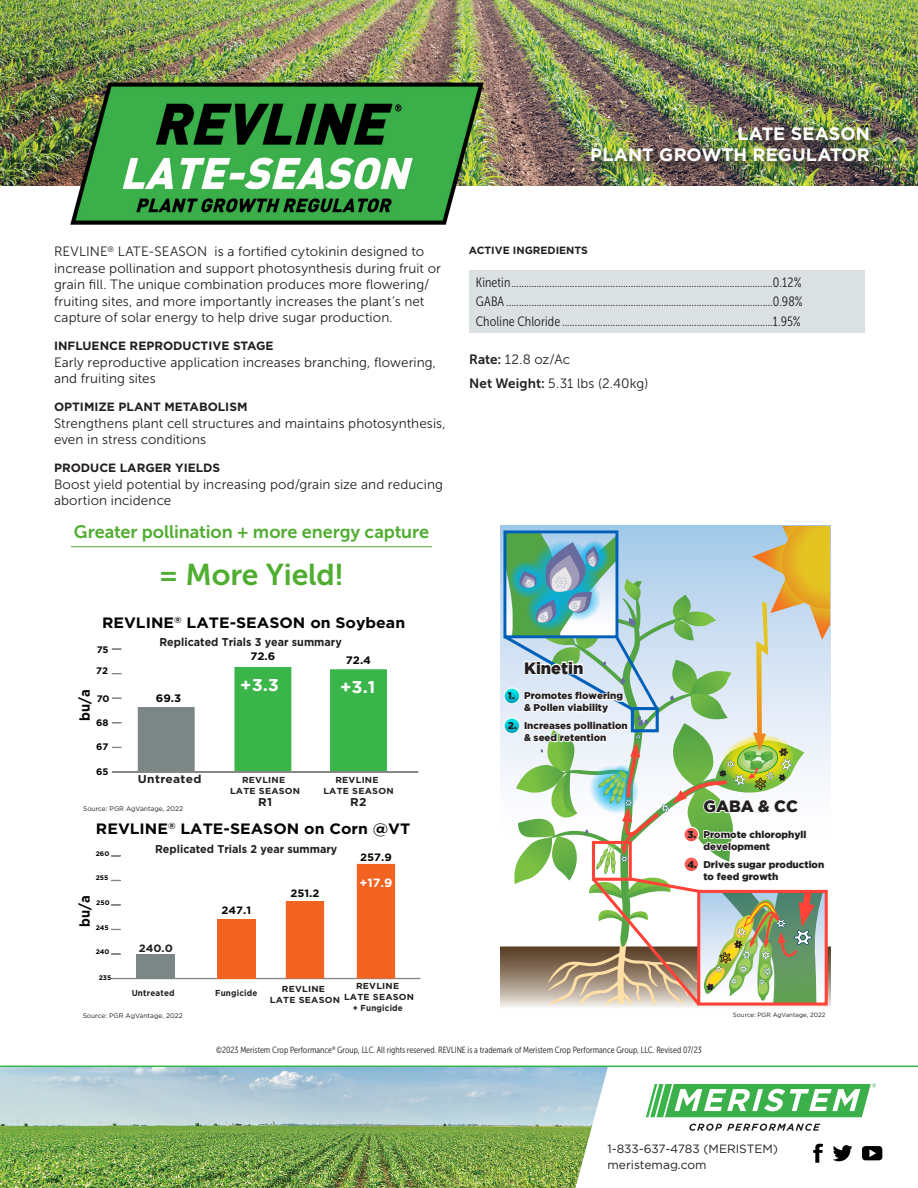
<style>
.page{position:relative;width:918px;height:1188px;background:#fff}
.page>*{position:absolute;margin:0;border:0;box-sizing:border-box;transform-origin:0 0}
.TS_H1{font:30px "Museo Sans 700";letter-spacing:-.005em;color:#4fad2f}
.TS_H1-2{font:18px "Museo Sans 700";letter-spacing:-.005em;color:#4fad2f}
.TS_H2{font:700 18px/21px "Gotham";letter-spacing:.005em;color:#fff;text-align:right}
.t1{font:700 17.1px "Gotham";color:#fff;scale:1.05 1}
.t2{font:900 16.35px "Gotham";color:#231f20}
.t3{font:700 15px "Gotham";color:#050504;scale:1.05 1}
.t4{font:700 14.25px "Gotham";color:#050504;scale:.92 1}
.TS_Body{font:13.5px/16.5px "Museo Sans 300";letter-spacing:.005em;color:#231f20}
.TS_Analysis1{font:13.5px "Museo Sans Cond 300";letter-spacing:.01em;color:#231f20}
.TS_S2{font:700 12px "Gotham";color:#231f20}
.TS_S2-2{font:12px "Gotham";color:#231f20}
.t5{font:700 12px "Gotham";color:#fff;scale:1.05 1}
.t6{font:700 11.4px "Gotham";color:#231f20;scale:.95 1}
.t7{font:700 11.4px "Gotham";letter-spacing:.025em;color:#231f20;scale:1.05 1}
.t8{font:700 11.4px "Gotham";color:#231f20;scale:1.05 1}
.t9{font:700 10.8px "Gotham";color:#050504;scale:1.05 1}
.t10{font:700 10.65px "Gotham";color:#050504;scale:1.05 1}
.t11{font:700 10.65px "Gotham";color:#231f20;scale:1.05 1}
.TS_S1{font:700 10.5px "Gotham";color:#231f20}
.t12{font:900 9.9px/12px "Gotham";color:#231f20}
.t13{font:700 9.45px "Gotham";color:#050504}
.TS_Copyright_Disclaimer{font:9px "Museo Sans Cond 300";color:#231f20}
.t14{font:700 8.7px/11.4px "Gotham";letter-spacing:.025em;color:#231f20;text-align:center;scale:1.05 1}
.t15{font:700 8.7px "Gotham";letter-spacing:.025em;color:#231f20;scale:.93 1}
.t16{font:6.6px "Gotham";color:#231f20}
.t17{font:700 6.6px "Gotham";color:#050504}
.t18{font:6.15px "Gotham";color:#231f20}
.s1{font-family:"Museo Sans 700"}
</style>
<div class="page">
<img style="left:0;top:0;width:918px;height:185px">
<img style="left:0;top:1067px;width:575px;height:121px">
<hr style="left:0;top:1066px;width:918px;height:1px;background:#3ab54a">
<svg style="left:575px;top:1067px;width:308px;height:121px"></svg>
<div style="left:589px;top:124px;width:292px;height:50px;background:#231f20;opacity:.75"></div>
<div style="left:469px;top:270px;width:395px;height:63px;background:#dbe0e2"></div>
<hr style="left:71px;top:546px;width:361px;height:1px;background:#4fad2f">
<svg style="left:501px;top:526px;width:329px;height:481px"></svg>
<svg style="left:112px;top:673px;width:9px;height:2px"></svg>
<div style="left:138px;top:707px;width:57px;height:65px;background:#7c8687"></div>
<div style="left:234px;top:667px;width:57px;height:105px;background:#3ab54a"></div>
<div style="left:330px;top:669px;width:57px;height:103px;background:#3ab54a"></div>
<div style="left:112px;top:772px;width:306px;height:1px;border:1px solid #878686"></div>
<div style="left:111px;top:978px;width:309px;height:1px;border:1px solid #878686"></div>
<div style="left:137px;top:954px;width:38px;height:25px;background:#7c8687"></div>
<div style="left:217px;top:919px;width:39px;height:60px;background:#f26221"></div>
<div style="left:286px;top:901px;width:38px;height:78px;background:#f26221"></div>
<div style="left:357px;top:864px;width:38px;height:115px;background:#f26221"></div>
<img style="left:67px;top:81px;width:420px;height:144px">
<p class="TS_H2" style="left:590px;top:123px;width:281px">LATE SEASON<br>PLANT GROWTH REGULATOR</p>
<p class="TS_Body" style="left:54px;top:244px;width:389px">REVLINE<sup>®</sup> LATE-SEASON is a fortified cytokinin designed to increase pollination and support photosynthesis during fruit or grain fill. The unique combination produces more flowering/ fruiting sites, and more importantly increases the plant’s net capture of solar energy to help drive sugar production.</p>
<p class="TS_S2" style="left:54px;top:339px;width:221px">INFLUENCE REPRODUCTIVE STAGE</p>
<p class="TS_Body" style="left:54px;top:354px;width:384px">Early reproductive application increases branching, flowering, and fruiting sites</p>
<p class="TS_S2" style="left:54px;top:400px;width:195px">OPTIMIZE PLANT METABOLISM</p>
<p class="TS_Body" style="left:54px;top:415px;width:393px">Strengthens plant cell structures and maintains photosynthesis, even in stress conditions</p>
<p class="TS_S2" style="left:54px;top:461px;width:168px">PRODUCE LARGER YIELDS</p>
<p class="TS_Body" style="left:54px;top:476px;width:391px">Boost yield potential by increasing pod/grain size and reducing abortion incidence</p>
<p class="TS_H1-2" style="left:74px;top:522px;width:357px">Greater pollination + more energy capture</p>
<p class="TS_H1" style="left:159px;top:558px;width:187px">= More Yield!</p>
<p class="t3" style="left:102px;top:614px;width:290px">REVLINE<sup>®</sup> LATE-SEASON on Soybean</p>
<p class="t13" style="left:96px;top:665px;width:13px">72</p>
<p class="t6" style="left:160px;top:635px;width:193px">Replicated Trials 3 year summary</p>
<p class="t13" style="left:97px;top:644px;width:13px">75</p>
<p class="t9" style="left:250px;top:650px;width:25px">72.6</p>
<p class="t9" style="left:346px;top:654px;width:26px">72.4</p>
<p class="t4" style="left:77px;top:721px;width:36px;rotate:-90deg">bu/a</p>
<p class="t13" style="left:97px;top:693px;width:14px">70</p>
<p class="t13" style="left:96px;top:717px;width:14px">68</p>
<p class="t13" style="left:96px;top:741px;width:14px">67</p>
<p class="t9" style="left:156px;top:692px;width:26px">69.3</p>
<p class="t1" style="left:240px;top:675px;width:39px">+3.3</p>
<p class="t1" style="left:340px;top:677px;width:35px">+3.1</p>
<p class="t13" style="left:96px;top:766px;width:14px">65</p>
<p class="t7" style="left:138px;top:772px;width:62px">Untreated</p>
<p class="t14" style="left:230px;top:774px;width:68px">REVLINE<br>LATE SEASON</p>
<p class="t8" style="left:258px;top:795px;width:15px">R1</p>
<p class="t14" style="left:323px;top:774px;width:68px">REVLINE<br>LATE SEASON</p>
<p class="t8" style="left:350px;top:795px;width:17px">R2</p>
<p class="t16" style="left:83px;top:805px;width:102px">Source: PGR AgVantage, 2022</p>
<p class="t3" style="left:96px;top:820px;width:301px">REVLINE<sup>®</sup> LATE-SEASON on Corn @VT</p>
<p class="t17" style="left:96px;top:850px;width:15px">260</p>
<p class="t6" style="left:155px;top:842px;width:193px">Replicated Trials 2 year summary</p>
<p class="t17" style="left:96px;top:874px;width:14px">255</p>
<p class="t10" style="left:360px;top:851px;width:32px">257.9</p>
<p class="t5" style="left:359px;top:876px;width:33px">+17.9</p>
<p class="t4" style="left:77px;top:927px;width:36px;rotate:-90deg">bu/a</p>
<p class="t17" style="left:96px;top:899px;width:15px">250</p>
<p class="t17" style="left:96px;top:923px;width:15px">245</p>
<p class="t17" style="left:96px;top:948px;width:15px">240</p>
<p class="t17" style="left:99px;top:974px;width:14px">235</p>
<p class="t16" style="left:83px;top:1012px;width:102px">Source: PGR AgVantage, 2022</p>
<p class="t11" style="left:139px;top:942px;width:34px">240.0</p>
<p class="t15" style="left:132px;top:988px;width:48px">Untreated</p>
<p class="t10" style="left:222px;top:904px;width:30px">247.1</p>
<p class="t10" style="left:291px;top:888px;width:29px">251.2</p>
<p class="t15" style="left:215px;top:988px;width:47px">Fungicide</p>
<p class="t14" style="left:344px;top:980px;width:68px">REVLINE<br>LATE SEASON + Fungicide</p>
<p class="t14" style="left:270px;top:983px;width:68px">REVLINE<br>LATE SEASON</p>
<p class="TS_S1" style="left:469px;top:244px;width:121px">ACTIVE INGREDIENTS</p>
<p class="TS_Analysis1" style="left:476px;top:275px;width:327px">Kinetin.......................................................................................................0.12%</p>
<p class="TS_Analysis1" style="left:476px;top:294px;width:328px">GABA .........................................................................................................0.98%</p>
<p class="TS_Analysis1" style="left:476px;top:314px;width:326px">Choline Chloride ...................................................................................1.95%</p>
<p class="TS_Body" style="left:469px;top:352px;width:103px"><span class="s1">Rate:</span> 12.8 oz/Ac</p>
<p class="TS_Body" style="left:469px;top:375px;width:181px"><span class="s1">Net Weight:</span> 5.31 lbs (2.40kg)</p>
<p class="t2" style="left:524px;top:658px;width:61px">Kinetin</p>
<p class="t12" style="left:524px;top:690px;width:101px">Promotes flowering &amp; Pollen viability</p>
<p class="t12" style="left:524px;top:719px;width:105px">Increases pollination &amp; seed retention</p>
<p class="t12" style="left:508px;top:690px;width:8px">1.</p>
<p class="t12" style="left:508px;top:719px;width:10px">2.</p>
<p class="t2" style="left:703px;top:797px;width:96px">GABA &amp; CC</p>
<p class="t12" style="left:703px;top:828px;width:104px">Promote chlorophyll development</p>
<p class="t12" style="left:703px;top:858px;width:122px">Drives sugar production to feed growth</p>
<p class="t12" style="left:687px;top:828px;width:10px">3.</p>
<p class="t12" style="left:687px;top:858px;width:11px">4.</p>
<p class="t18" style="left:733px;top:1012px;width:94px">Source: PGR AgVantage, 2022</p>
<p class="TS_Copyright_Disclaimer" style="left:216px;top:1045px;width:487px">©2023 Meristem Crop Performance<sup>®</sup> Group, LLC. All rights reserved. REVLINE is a trademark of Meristem Crop Performance Group, LLC. Revised 07/23</p>
<p class="TS_S2-2" style="left:608px;top:1141px;width:172px">1-833-637-4783 (MERISTEM)</p>
<p class="TS_S2-2" style="left:608px;top:1157px;width:101px">meristemag.com</p>
</div>
